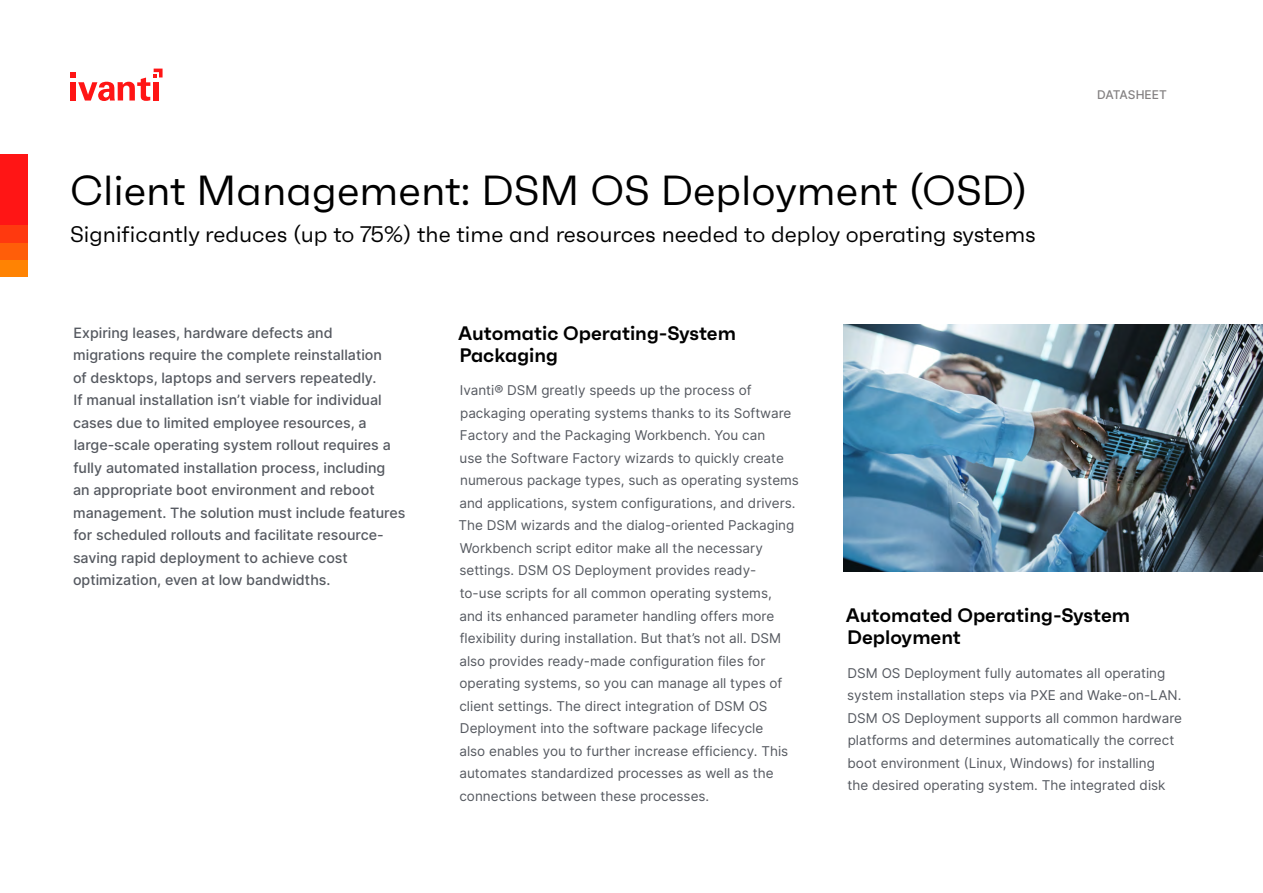
<style>
.page{position:relative;width:1263px;height:893px;background:#fff}
.page>*{position:absolute;margin:0;border:0;box-sizing:border-box;transform-origin:0 0}
.t1{font:42px "Faktum";color:#000}
.t2{font:22.5px "Faktum";color:#000}
.t3{font:600 19.5px/22.5px "Faktum";color:#000}
.t4{font:500 14.25px/22.5px "Inter";color:#555960}
.t5{font:13.5px/22.5px "Inter";color:#555960}
.t6{font:500 12px "Inter";letter-spacing:-.005em;color:#848182}
</style>
<div class="page">
<svg style="left:70px;top:69px;width:93px;height:32px"></svg>
<div style="left:0;top:154px;width:27px;height:122px;background:#ff1515"></div>
<div style="left:0;top:259px;width:27px;height:17px;background:#ff8303"></div>
<div style="left:0;top:242px;width:27px;height:17px;background:#ff5e09"></div>
<div style="left:0;top:225px;width:27px;height:17px;background:#ff390f"></div>
<img style="left:843px;top:324px;width:420px;height:248px">
<h1 class="t1" style="left:70px;top:165px;width:959px">Client Management: DSM OS Deployment (OSD)</h1>
<h2 class="t2" style="left:70px;top:221px;width:967px">Significantly reduces (up to 75%) the time and resources needed to deploy operating systems</h2>
<p class="t6" style="left:1097px;top:86px;width:71px">DATASHEET</p>
<p class="t4" style="left:73px;top:321px;width:334px">Expiring leases, hardware defects and migrations require the complete reinstallation<br>of desktops, laptops and servers repeatedly.<br>If manual installation isn’t viable for individual cases due to limited employee resources, a large-scale operating system rollout requires a fully automated installation process, including<br>an appropriate boot environment and reboot management. The solution must include features for scheduled rollouts and facilitate resource&shy;saving rapid deployment to achieve cost optimization, even at low bandwidths.</p>
<h3 class="t3" style="left:458px;top:321px;width:279px">Automatic Operating-System<br>Packaging</h3>
<p class="t5" style="left:458px;top:379px;width:342px">Ivanti® DSM greatly speeds up the process of packaging operating systems thanks to its Software Factory and the Packaging Workbench. You can<br>use the Software Factory wizards to quickly create numerous package types, such as operating systems and applications, system configurations, and drivers.<br>The DSM wizards and the dialog-oriented Packaging Workbench script editor make all the necessary settings. DSM OS Deployment provides ready&shy;to-use scripts for all common operating systems,<br>and its enhanced parameter handling offers more flexibility during installation. But that’s not all. DSM also provides ready-made configuration files for operating systems, so you can manage all types of client settings. The direct integration of DSM OS Deployment into the software package lifecycle<br>also enables you to further increase efficiency. This automates standardized processes as well as the connections between these processes.</p>
<h3 class="t3" style="left:846px;top:603px;width:286px">Automated Operating-System<br>Deployment</h3>
<p class="t5" style="left:847px;top:661px;width:336px">DSM OS Deployment fully automates all operating system installation steps via PXE and Wake-on-LAN.<br>DSM OS Deployment supports all common hardware platforms and determines automatically the correct boot environment (Linux, Windows) for installing<br>the desired operating system. The integrated disk</p>
</div>
